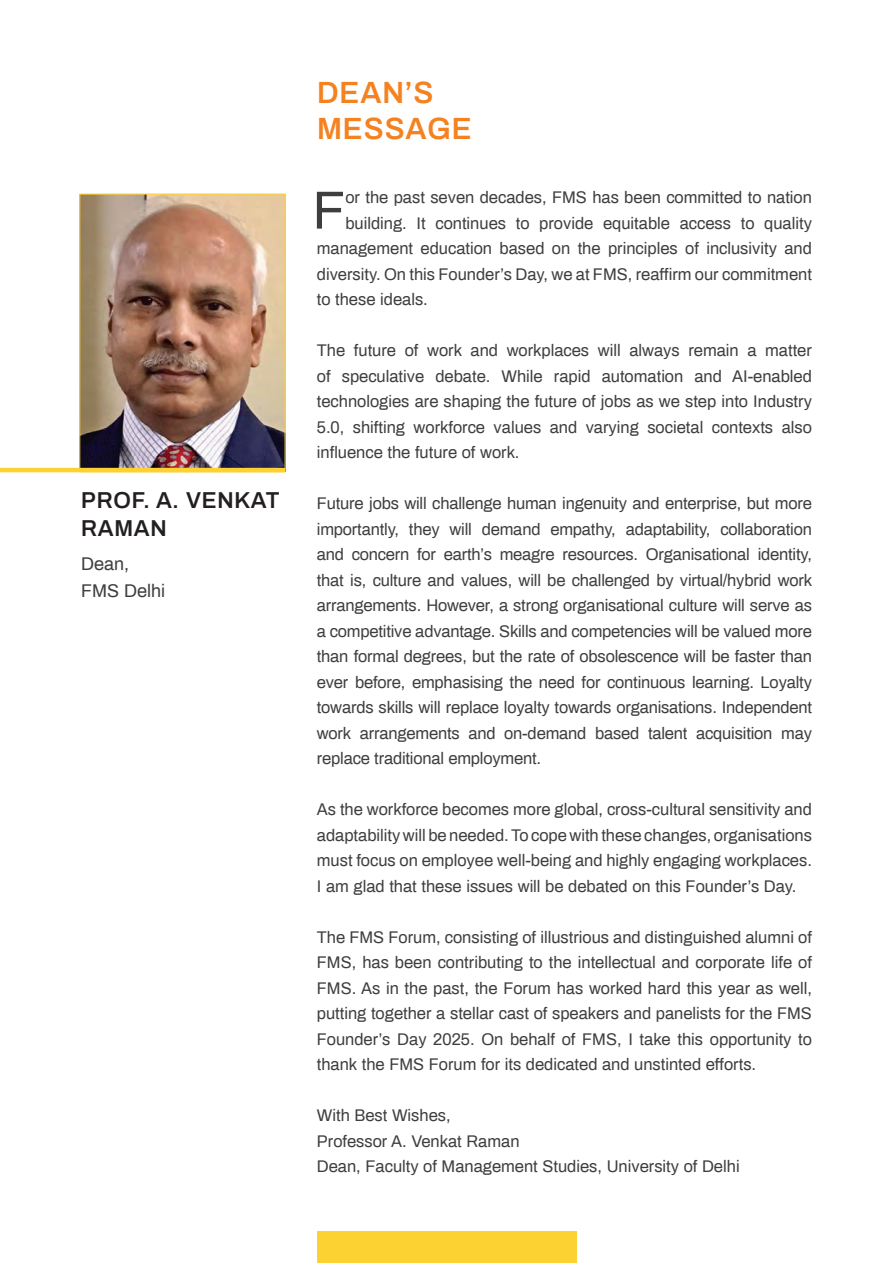
<style>
.page{position:relative;width:893px;height:1263px;background:#fff}
.page>*{position:absolute;margin:0;border:0;box-sizing:border-box;transform-origin:0 0}
.Body_Text{font:53.7px "Archivo";color:#3e3e3f}
.subhead{font:600 30px "Archivo";letter-spacing:.03em;color:#f58220}
.Name{font:600 22.5px/28.5px "Archivo";letter-spacing:.03em;color:#231f20}
.designation{font:18px "Archivo";color:#3e3e3f}
.Body_Text-2{font:16.5px/25.5px "Archivo";color:#3e3e3f;text-align:justify}
</style>
<div class="page">
<img style="left:81px;top:195px;width:203px;height:273px">
<div style="left:79px;top:193px;width:207px;height:279px;border:1px solid #fcd132"></div>
<div style="left:317px;top:1232px;width:259px;height:31px;background:#fcd132"></div>
<hr style="left:0;top:468px;width:285px;height:4px;background:#fcd132">
<p class="Name" style="left:81px;top:485px;width:200px">PROF. A. VENKAT<br>RAMAN</p>
<p class="designation" style="left:81px;top:551px;width:50px">Dean,</p>
<p class="designation" style="left:81px;top:578px;width:86px">FMS Delhi</p>
<p class="subhead" style="left:317px;top:72px;width:118px">DEAN’S</p>
<p class="subhead" style="left:317px;top:108px;width:156px">MESSAGE</p>
<p class="Body_Text" style="left:313px;top:173px;width:34px">F</p>
<p class="Body_Text-2" style="left:345px;top:184px;width:468px">or the past seven decades, FMS has been committed to nation</p>
<p class="Body_Text-2" style="left:345px;top:209px;width:468px">building. It continues to provide equitable access to quality</p>
<p class="Body_Text-2" style="left:317px;top:235px;width:497px">management education based on the principles of inclusivity and</p>
<p class="Body_Text-2" style="left:317px;top:260px;width:497px">diversity. On this Founder’s Day, we at FMS, reaffirm our commitment</p>
<p class="Body_Text-2" style="left:317px;top:286px;width:112px">to these ideals.</p>
<p class="Body_Text-2" style="left:317px;top:337px;width:497px">The future of work and workplaces will always remain a matter of speculative debate. While rapid automation and AI-enabled technologies are shaping the future of jobs as we step into Industry 5.0, shifting workforce values and varying societal contexts also influence the future of work.</p>
<p class="Body_Text-2" style="left:317px;top:490px;width:497px">Future jobs will challenge human ingenuity and enterprise, but more importantly, they will demand empathy, adaptability, collaboration and concern for earth’s meagre resources. Organisational identity, that is, culture and values, will be challenged by virtual/hybrid work arrangements. However, a strong organisational culture will serve as a competitive advantage. Skills and competencies will be valued more than formal degrees, but the rate of obsolescence will be faster than ever before, emphasising the need for continuous learning. Loyalty towards skills will replace loyalty towards organisations. Independent work arrangements and on-demand based talent acquisition may replace traditional employment.</p>
<p class="Body_Text-2" style="left:317px;top:796px;width:497px">As the workforce becomes more global, cross-cultural sensitivity and adaptability will be needed. To cope with these changes, organisations must focus on employee well-being and highly engaging workplaces.<br>I am glad that these issues will be debated on this Founder’s Day.</p>
<p class="Body_Text-2" style="left:317px;top:923px;width:497px">The FMS Forum, consisting of illustrious and distinguished alumni of FMS, has been contributing to the intellectual and corporate life of FMS. As in the past, the Forum has worked hard this year as well, putting together a stellar cast of speakers and panelists for the FMS Founder’s Day 2025. On behalf of FMS, I take this opportunity to thank the FMS Forum for its dedicated and unstinted efforts.</p>
<p class="Body_Text-2" style="left:317px;top:1102px;width:135px">With Best Wishes,</p>
<p class="Body_Text-2" style="left:317px;top:1127px;width:204px">Professor A. Venkat Raman</p>
<p class="Body_Text-2" style="left:317px;top:1153px;width:424px">Dean, Faculty of Management Studies, University of Delhi</p>
</div>
